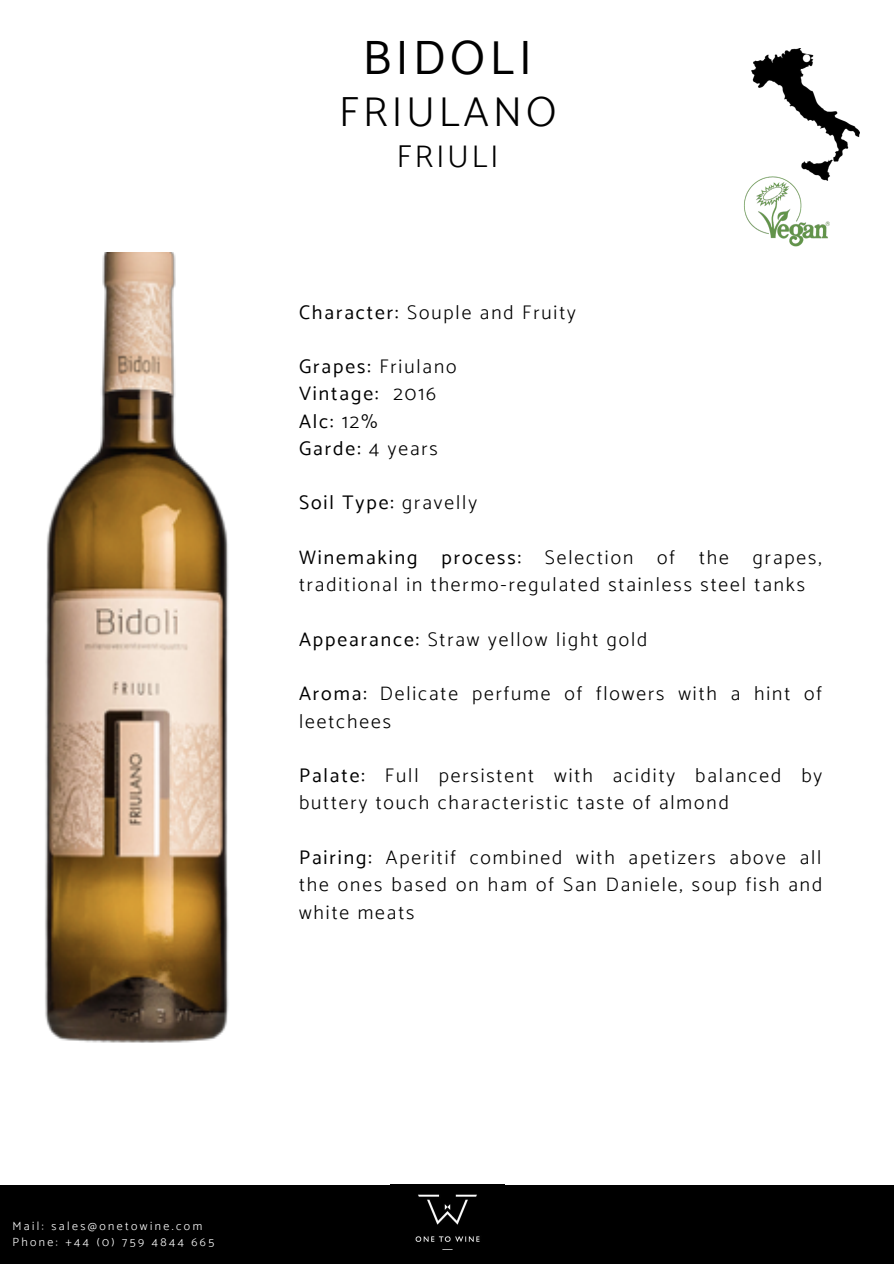
<style>
.page{position:relative;width:894px;height:1264px;background:#fff}
.page>*{position:absolute;margin:0;border:0;box-sizing:border-box;transform-origin:0 0}
.t1{font:48px "Catamaran";letter-spacing:.1em;color:#000}
.t2{font:300 42px "Catamaran";letter-spacing:.1em;color:#000}
.t3{font:300 31.5px "Catamaran";letter-spacing:.1em;color:#000}
.t4{font:300 19.65px/27.3px "Catamaran";letter-spacing:.1em;color:#000}
.t5{font:19.65px/27.3px "Catamaran";letter-spacing:.1em;color:#000}
.t6{font:300 12px/16.8px "Catamaran";letter-spacing:.2em;color:#fff}
.s1{font-weight:400}
.s2{font-weight:300}
</style>
<div class="page">
<img style="left:45px;top:252px;width:184px;height:791px">
<div style="left:0;top:1184px;width:893px;height:79px;background:#000"></div>
<img style="left:415px;top:1194px;width:65px;height:56px">
<img style="left:744px;top:181px;width:86px;height:66px">
<img style="left:751px;top:49px;width:107px;height:132px">
<h1 class="t1" style="left:362px;top:29px;width:170px">BIDOLI</h1>
<h2 class="t2" style="left:339px;top:87px;width:219px">FRIULANO</h2>
<h3 class="t3" style="left:397px;top:137px;width:103px">FRIULI</h3>
<p class="t4" style="left:299px;top:298px;width:278px"><span class="s1">Character:</span> Souple and Fruity</p>
<p class="t5" style="left:299px;top:353px;width:159px">Grapes: <span class="s2">Friulano<br></span>Vintage: <span class="s2">2016<br></span>Alc: <span class="s2">12%<br></span>Garde: <span class="s2">4 years</span></p>
<p class="t5" style="left:299px;top:489px;width:179px">Soil Type: <span class="s2">gravelly</span></p>
<p class="t4" style="left:299px;top:543px;width:524px"><span class="s1">Winemaking process:</span> Selection of the grapes, traditional in thermo-regulated stainless steel tanks</p>
<p class="t4" style="left:299px;top:625px;width:350px"><span class="s1">Appearance:</span> Straw yellow light gold</p>
<p class="t4" style="left:299px;top:680px;width:524px"><span class="s1">Aroma:</span> Delicate perfume of flowers with a hint of leetchees</p>
<p class="t4" style="left:299px;top:761px;width:524px"><span class="s1">Palate:</span> Full persistent with acidity balanced by buttery touch characteristic taste of almond</p>
<p class="t4" style="left:299px;top:843px;width:524px;text-align:justify"><span class="s1">Pairing:</span> Aperitif combined with apetizers above all the ones based on ham of San Daniele, soup fish and white meats</p>
<p class="t6" style="left:12px;top:1216px;width:203px">Mail: sales@onetowine.com<br>Phone: +44 (0) 759 4844 665</p>
</div>
